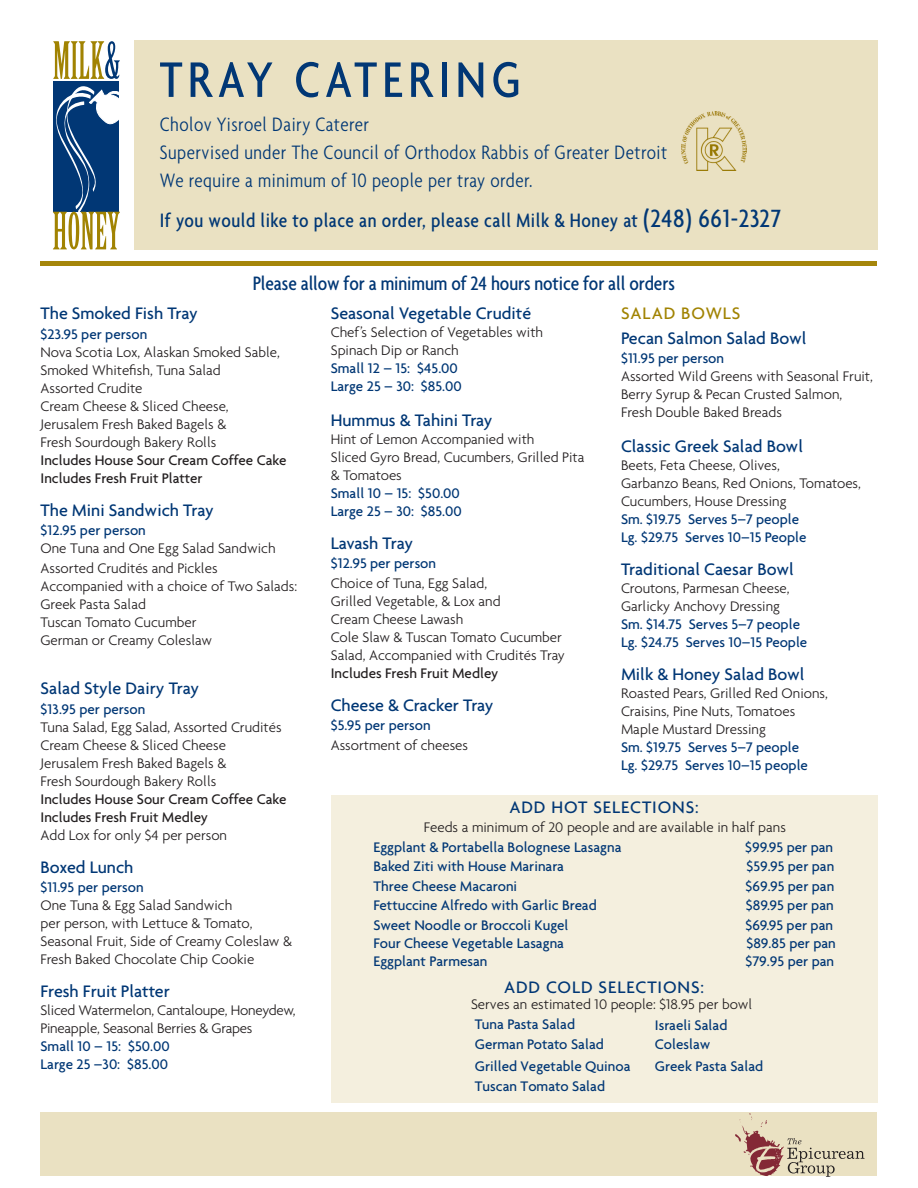
<style>
.page{position:relative;width:918px;height:1188px;background:#fff}
.page>*{position:absolute;margin:0;border:0;box-sizing:border-box;transform-origin:0 0}
.t1{font:500 condensed 54px "Agenda";letter-spacing:.1em;color:#013775}
.t2{font:300 condensed 21px/27.8px "Agenda";letter-spacing:.025em;color:#013775}
.t3{font:500 condensed 21px "Agenda";letter-spacing:.025em;color:#013775}
.t4{font:500 condensed 21px "Agenda";letter-spacing:-.005em;color:#013775}
.t5{font:500 18px "Agenda";color:#013775}
.t6{font:500 18px "Agenda";letter-spacing:.05em;color:#013775}
.t7{font:500 18px "Agenda";letter-spacing:-.02em;color:#013775}
.t8{font:500 18px "Agenda";letter-spacing:.05em;color:#a18302}
.t9{font:300 15px/18px "Agenda";color:#231f20}
.t10{font:500 15px/18px "Agenda";color:#013775}
.t11{font:500 15px/18px "Agenda";color:#231f20}
.s1{font-size:27px}
</style>
<div class="page">
<div style="left:53px;top:82px;width:66px;height:130px;background:#013775"></div>
<svg style="left:53px;top:41px;width:66px;height:38px"></svg>
<svg style="left:53px;top:86px;width:66px;height:163px"></svg>
<div style="left:134px;top:40px;width:744px;height:210px;background:#eae1c2"></div>
<div style="left:331px;top:795px;width:547px;height:307px;background:#f4efde"></div>
<hr style="left:40px;top:262px;width:838px;height:4px;background:#a5860b">
<img style="left:682px;top:112px;width:65px;height:58px">
<div style="left:40px;top:1113px;width:838px;height:63px;background:#eae1c2"></div>
<svg style="left:735px;top:1113px;width:130px;height:64px"></svg>
<h1 class="t1" style="left:160px;top:48px;width:362px">TRAY CATERING</h1>
<h2 class="t2" style="left:160px;top:111px;width:509px">Cholov Yisroel Dairy Caterer<br>Supervised under The Council of Orthodox Rabbis of Greater Detroit<br>We require a minimum of 10 people per tray order.</h2>
<h2 class="t3" style="left:160px;top:208px;width:623px">If you would like to place an order, please call Milk &amp; Honey at <span class="s1">(248) 661-2327</span></h2>
<h2 class="t4" style="left:253px;top:271px;width:424px">Please allow for a minimum of 24 hours notice for all orders</h2>
<p class="t5" style="left:40px;top:302px;width:159px">The Smoked Fish Tray</p>
<p class="t10" style="left:40px;top:325px;width:108px">$23.95 per person</p>
<p class="t9" style="left:40px;top:343px;width:241px">Nova Scotia Lox, Alaskan Smoked Sable,<br>Smoked Whitefish, Tuna Salad<br>Assorted Crudite<br>Cream Cheese &amp; Sliced Cheese,<br>Jerusalem Fresh Baked Bagels &amp;<br>Fresh Sourdough Bakery Rolls</p>
<p class="t11" style="left:40px;top:451px;width:248px">Includes House Sour Cream Coffee Cake<br>Includes Fresh Fruit Platter</p>
<p class="t5" style="left:40px;top:499px;width:175px">The Mini Sandwich Tray</p>
<p class="t10" style="left:40px;top:521px;width:107px">$12.95 per person</p>
<p class="t9" style="left:40px;top:538px;width:237px;line-height:19.5px">One Tuna and One Egg Salad Sandwich<br>Assorted Crudités and Pickles</p>
<p class="t9" style="left:40px;top:577px;width:258px">Accompanied with a choice of Two Salads:<br>Greek Pasta Salad<br>Tuscan Tomato Cucumber<br>German or Creamy Coleslaw</p>
<p class="t5" style="left:40px;top:677px;width:160px">Salad Style Dairy Tray</p>
<p class="t10" style="left:40px;top:700px;width:106px">$13.95 per person</p>
<p class="t9" style="left:40px;top:718px;width:243px">Tuna Salad, Egg Salad, Assorted Crudités<br>Cream Cheese &amp; Sliced Cheese<br>Jerusalem Fresh Baked Bagels &amp;<br>Fresh Sourdough Bakery Rolls</p>
<p class="t11" style="left:40px;top:790px;width:248px">Includes House Sour Cream Coffee Cake<br>Includes Fresh Fruit Medley</p>
<p class="t9" style="left:40px;top:826px;width:188px">Add Lox for only $4 per person</p>
<p class="t5" style="left:40px;top:856px;width:95px">Boxed Lunch</p>
<p class="t10" style="left:40px;top:878px;width:105px">$11.95 per person</p>
<p class="t9" style="left:40px;top:896px;width:253px">One Tuna &amp; Egg Salad Sandwich<br>per person, with Lettuce &amp; Tomato, Seasonal Fruit, Side of Creamy Coleslaw &amp; Fresh Baked Chocolate Chip Cookie</p>
<p class="t5" style="left:40px;top:980px;width:131px">Fresh Fruit Platter</p>
<p class="t9" style="left:40px;top:1001px;width:257px">Sliced Watermelon, Cantaloupe, Honeydew,<br>Pineapple, Seasonal Berries &amp; Grapes</p>
<p class="t10" style="left:41px;top:1037px;width:131px">Small 10 – 15: $50.00<br>Large 25 –30: $85.00</p>
<p class="t5" style="left:331px;top:302px;width:202px">Seasonal Vegetable Crudité</p>
<p class="t9" style="left:331px;top:323px;width:214px">Chef’s Selection of Vegetables with<br>Spinach Dip or Ranch</p>
<p class="t10" style="left:331px;top:359px;width:133px">Small 12 – 15: $45.00<br>Large 25 – 30: $85.00</p>
<p class="t5" style="left:331px;top:409px;width:163px">Hummus &amp; Tahini Tray</p>
<p class="t9" style="left:331px;top:430px;width:255px">Hint of Lemon Accompanied with<br>Sliced Gyro Bread, Cucumbers, Grilled Pita &amp; Tomatoes</p>
<p class="t10" style="left:331px;top:484px;width:133px">Small 10 – 15: $50.00<br>Large 25 – 30: $85.00</p>
<p class="t7" style="left:331px;top:532px;width:84px">Lavash Tray</p>
<p class="t10" style="left:331px;top:554px;width:107px">$12.95 per person</p>
<p class="t9" style="left:331px;top:574px;width:236px">Choice of Tuna, Egg Salad,<br>Grilled Vegetable, &amp; Lox and<br>Cream Cheese Lawash<br>Cole Slaw &amp; Tuscan Tomato Cucumber<br>Salad, Accompanied with Crudités Tray</p>
<p class="t11" style="left:331px;top:664px;width:169px">Includes Fresh Fruit Medley</p>
<p class="t5" style="left:331px;top:694px;width:164px">Cheese &amp; Cracker Tray</p>
<p class="t10" style="left:331px;top:716px;width:101px">$5.95 per person</p>
<p class="t9" style="left:331px;top:736px;width:139px">Assortment of cheeses</p>
<p class="t8" style="left:621px;top:302px;width:121px">SALAD BOWLS</p>
<p class="t5" style="left:621px;top:327px;width:187px">Pecan Salmon Salad Bowl</p>
<p class="t10" style="left:621px;top:349px;width:105px">$11.95 per person</p>
<p class="t9" style="left:621px;top:367px;width:253px">Assorted Wild Greens with Seasonal Fruit,<br>Berry Syrup &amp; Pecan Crusted Salmon,<br>Fresh Double Baked Breads</p>
<p class="t5" style="left:621px;top:435px;width:184px">Classic Greek Salad Bowl</p>
<p class="t9" style="left:621px;top:456px;width:242px">Beets, Feta Cheese, Olives,<br>Garbanzo Beans, Red Onions, Tomatoes,<br>Cucumbers, House Dressing</p>
<p class="t10" style="left:621px;top:510px;width:187px">Sm. $19.75 Serves 5–7 people<br>Lg. $29.75 Serves 10–15 People</p>
<p class="t5" style="left:621px;top:558px;width:174px">Traditional Caesar Bowl</p>
<p class="t9" style="left:621px;top:579px;width:170px">Croutons, Parmesan Cheese,<br>Garlicky Anchovy Dressing</p>
<p class="t10" style="left:621px;top:615px;width:188px">Sm. $14.75 Serves 5–7 people<br>Lg. $24.75 Serves 10–15 People</p>
<p class="t5" style="left:621px;top:663px;width:185px">Milk &amp; Honey Salad Bowl</p>
<p class="t9" style="left:621px;top:684px;width:208px">Roasted Pears, Grilled Red Onions,<br>Craisins, Pine Nuts, Tomatoes<br>Maple Mustard Dressing</p>
<p class="t10" style="left:621px;top:738px;width:189px">Sm. $19.75 Serves 5–7 people<br>Lg. $29.75 Serves 10–15 people</p>
<p class="t6" style="left:509px;top:796px;width:191px">ADD HOT SELECTIONS:</p>
<p class="t9" style="left:424px;top:818px;width:364px">Feeds a minimum of 20 people and are available in half pans</p>
<p class="t10" style="left:373px;top:837px;width:250px">Eggplant &amp; Portabella Bolognese Lasagna</p>
<p class="t10" style="left:745px;top:837px;width:89px">$99.95 per pan</p>
<p class="t10" style="left:373px;top:857px;width:192px">Baked Ziti with House Marinara</p>
<p class="t10" style="left:746px;top:857px;width:90px">$59.95 per pan</p>
<p class="t10" style="left:373px;top:876px;width:145px">Three Cheese Macaroni</p>
<p class="t10" style="left:745px;top:876px;width:91px">$69.95 per pan</p>
<p class="t10" style="left:373px;top:896px;width:225px">Fettuccine Alfredo with Garlic Bread</p>
<p class="t10" style="left:746px;top:896px;width:90px">$89.95 per pan</p>
<p class="t10" style="left:373px;top:915px;width:197px">Sweet Noodle or Broccoli Kugel<br>Four Cheese Vegetable Lasagna</p>
<p class="t10" style="left:745px;top:915px;width:89px">$69.95 per pan</p>
<p class="t10" style="left:746px;top:934px;width:91px">$89.85 per pan</p>
<p class="t10" style="left:373px;top:952px;width:116px">Eggplant Parmesan</p>
<p class="t10" style="left:745px;top:952px;width:90px">$79.95 per pan</p>
<p class="t6" style="left:504px;top:976px;width:202px">ADD COLD SELECTIONS:</p>
<p class="t10" style="left:475px;top:1015px;width:131px;line-height:19.5px">Tuna Pasta Salad<br>German Potato Salad</p>
<p class="t10" style="left:475px;top:1056px;width:157px;line-height:20px">Grilled Vegetable Quinoa<br>Tuscan Tomato Salad</p>
<p class="t9" style="left:471px;top:995px;width:283px">Serves an estimated 10 people: $18.95 per bowl</p>
<p class="t10" style="left:655px;top:1015px;width:74px">Israeli Salad</p>
<p class="t10" style="left:655px;top:1033px;width:110px;line-height:22px">Coleslaw<br>Greek Pasta Salad</p>
</div>
